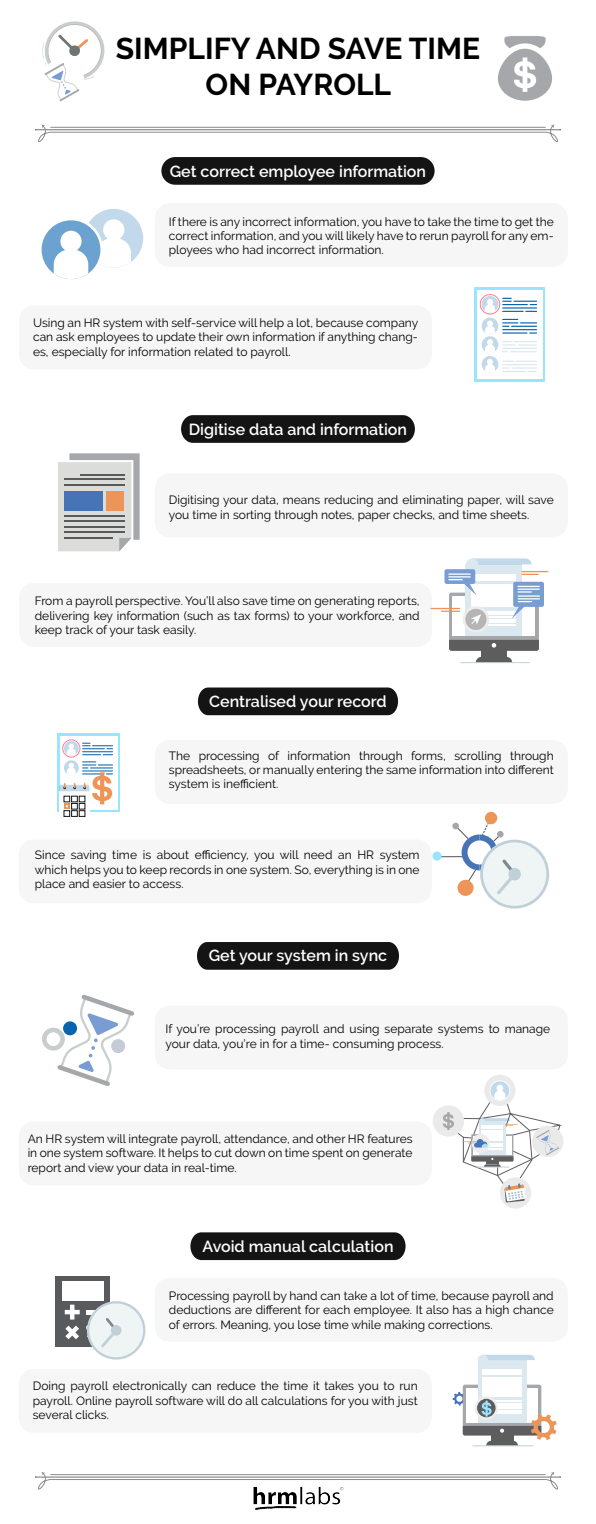
<style>
.page{position:relative;width:596px;height:1524px;background:#fff}
.page>*{position:absolute;margin:0;border:0;box-sizing:border-box;transform-origin:0 0}
.t1{font:700 30px/36px "Raleway";color:#000;text-align:center}
.t2{font:600 16px "Raleway";color:#fff}
.t3{font:12px/14.4px "Raleway";color:#000;text-align:justify}
</style>
<div class="page">
<div style="left:190px;top:1232px;width:215px;height:28px;background:#141414"></div>
<div style="left:19px;top:1121px;width:412px;height:64px;background:#f6f6f6;border-radius:15px"></div>
<div style="left:155px;top:1005px;width:412px;height:64px;background:#f6f6f6;border-radius:15px"></div>
<div style="left:197px;top:942px;width:202px;height:27px;background:#141414"></div>
<div style="left:19px;top:839px;width:412px;height:64px;background:#f6f6f6;border-radius:15px"></div>
<div style="left:155px;top:740px;width:412px;height:64px;background:#f6f6f6;border-radius:15px"></div>
<div style="left:155px;top:473px;width:412px;height:64px;background:#f6f6f6;border-radius:15px"></div>
<div style="left:198px;top:687px;width:200px;height:28px;background:#141414"></div>
<div style="left:19px;top:583px;width:413px;height:64px;background:#f6f6f6;border-radius:15px"></div>
<svg style="left:181px;top:415px;width:233px;height:28px;background:#1a1a1a"></svg>
<div style="left:161px;top:157px;width:273px;height:28px;background:#141414;border-radius:14px"></div>
<svg style="left:497px;top:36px;width:55px;height:65px"></svg>
<svg style="left:42px;top:21px;width:63px;height:80px"></svg>
<div style="left:84px;top:209px;width:59px;height:59px;background:#c2d8eb;border-radius:50%"></div>
<svg style="left:100px;top:219px;width:31px;height:49px"></svg>
<svg style="left:474px;top:288px;width:70px;height:94px"></svg>
<div style="left:476px;top:290px;width:66px;height:89px;background:#fff"></div>
<svg style="left:481px;top:296px;width:17px;height:17px"></svg>
<div style="left:479px;top:294px;width:20px;height:20px;border:1px solid #fe7d90;border-radius:50%"></div>
<svg style="left:484px;top:299px;width:10px;height:14px"></svg>
<hr style="left:502px;top:307px;width:34px;height:1px;background:#0964af">
<svg style="left:502px;top:311px;width:34px;height:1px"></svg>
<svg style="left:481px;top:317px;width:17px;height:17px"></svg>
<svg style="left:481px;top:336px;width:17px;height:17px"></svg>
<svg style="left:484px;top:320px;width:10px;height:33px"></svg>
<hr style="left:502px;top:348px;width:34px;height:1px;background:#0964af">
<svg style="left:502px;top:351px;width:34px;height:1px"></svg>
<svg style="left:502px;top:341px;width:34px;height:4px"></svg>
<svg style="left:481px;top:356px;width:17px;height:17px"></svg>
<svg style="left:484px;top:359px;width:10px;height:14px"></svg>
<svg style="left:502px;top:361px;width:34px;height:11px"></svg>
<svg style="left:502px;top:298px;width:34px;height:7px"></svg>
<svg style="left:502px;top:319px;width:34px;height:15px"></svg>
<div style="left:449px;top:592px;width:89px;height:59px;background:linear-gradient(to right,#a6a7aa,#a6a7aa);border-radius:2px"></div>
<div style="left:452px;top:596px;width:82px;height:40px;background:#fff"></div>
<div style="left:481px;top:651px;width:25px;height:6px;background:#5d5d5d"></div>
<svg style="left:475px;top:657px;width:37px;height:5px"></svg>
<svg style="left:449px;top:640px;width:89px;height:11px"></svg>
<div style="left:465px;top:564px;width:56px;height:72px;background:#dce8ef"></div>
<hr style="left:471px;top:624px;width:45px;height:2px;background:#fff">
<div style="left:462px;top:606px;width:27px;height:26px;background:#ededed;border-radius:50%"></div>
<hr style="left:430px;top:608px;width:30px;height:1px;background:#ed9558">
<hr style="left:440px;top:610px;width:20px;height:2px;background:#ed9558">
<div style="left:465px;top:609px;width:21px;height:21px;background:#b5b5b5;border-radius:50%"></div>
<svg style="left:444px;top:558px;width:104px;height:66px"></svg>
<div style="left:155px;top:203px;width:412px;height:64px;background:#f6f6f6;border-radius:15px"></div>
<div style="left:19px;top:305px;width:413px;height:64px;background:#f6f6f6;border-radius:15px"></div>
<svg style="left:39px;top:217px;width:64px;height:64px"></svg>
<div style="left:42px;top:220px;width:58px;height:59px;background:#6ba2cf;border-radius:50%"></div>
<svg style="left:54px;top:231px;width:34px;height:48px"></svg>
<svg style="left:58px;top:453px;width:81px;height:98px;background:#ccc"></svg>
<hr style="left:80px;top:474px;width:45px;height:1px;background:#595a5c">
<hr style="left:64px;top:479px;width:61px;height:1px;background:#595a5c">
<hr style="left:64px;top:484px;width:61px;height:1px;background:#595a5c">
<hr style="left:64px;top:515px;width:61px;height:1px;background:#595a5c">
<hr style="left:64px;top:520px;width:61px;height:1px;background:#595a5c">
<hr style="left:64px;top:526px;width:61px;height:1px;background:#595a5c">
<hr style="left:64px;top:531px;width:61px;height:1px;background:#595a5c">
<hr style="left:64px;top:537px;width:49px;height:1px;background:#595a5c">
<div style="left:64px;top:491px;width:38px;height:19px;background:#4674b7"></div>
<div style="left:106px;top:491px;width:17px;height:19px;background:#ed9558"></div>
<svg style="left:57px;top:734px;width:63px;height:78px"></svg>
<div style="left:60px;top:736px;width:57px;height:74px;background:#fff"></div>
<div style="left:62px;top:739px;width:18px;height:18px;border:1px solid #fe7d90;border-radius:50%"></div>
<div style="left:59px;top:791px;width:30px;height:30px;background:linear-gradient(to right,#fff,#fff)"></div>
<svg style="left:59px;top:742px;width:53px;height:74px"></svg>
<div style="left:484px;top:812px;width:13px;height:12px;background:#ed9558;border-radius:50%"></div>
<div style="left:432px;top:851px;width:9px;height:9px;background:#99e5ff;border-radius:50%"></div>
<svg style="left:440px;top:822px;width:106px;height:84px"></svg>
<div style="left:432px;top:1105px;width:32px;height:31px;background:#eaeaea;border-radius:50%"></div>
<div style="left:531px;top:1125px;width:32px;height:32px;background:#eaeaea;border-radius:50%"></div>
<div style="left:484px;top:1074px;width:31px;height:32px;background:#eaeaea;border-radius:50%"></div>
<div style="left:489px;top:1080px;width:20px;height:20px;background:#f2f2f2;border-radius:50%"></div>
<svg style="left:490px;top:1081px;width:19px;height:19px"></svg>
<div style="left:499px;top:1177px;width:32px;height:31px;background:#eaeaea;border-radius:50%"></div>
<svg style="left:436px;top:1084px;width:126px;height:118px"></svg>
<svg style="left:42px;top:994px;width:92px;height:92px"></svg>
<div style="left:111px;top:1039px;width:14px;height:14px;background:#c4cbd6;border-radius:50%"></div>
<div style="left:56px;top:1276px;width:54px;height:70px;background:#595a5c"></div>
<div style="left:62px;top:1281px;width:41px;height:19px;background:#fff"></div>
<svg style="left:65px;top:1304px;width:15px;height:15px"></svg>
<svg style="left:65px;top:1325px;width:14px;height:14px"></svg>
<div style="left:155px;top:1278px;width:412px;height:63px;background:#f6f6f6;border-radius:15px"></div>
<div style="left:19px;top:1369px;width:412px;height:63px;background:#f6f6f6;border-radius:15px"></div>
<div style="left:462px;top:1384px;width:79px;height:51px;background:#a6a7aa;border-radius:2px"></div>
<div style="left:466px;top:1387px;width:71px;height:35px;background:#fff"></div>
<div style="left:477px;top:1360px;width:49px;height:62px;background:#dce8ef"></div>
<svg style="left:485px;top:1354px;width:49px;height:6px"></svg>
<div style="left:477px;top:1354px;width:11px;height:11px;background:#dce8ef;border-radius:50%"></div>
<div style="left:482px;top:1368px;width:39px;height:6px;background:#fff"></div>
<div style="left:482px;top:1376px;width:39px;height:20px;background:#fff"></div>
<svg style="left:452px;top:1392px;width:104px;height:53px"></svg>
<svg style="left:35px;top:1472px;width:525px;height:18px"></svg>
<svg style="left:35px;top:124px;width:525px;height:18px"></svg>
<div style="left:87px;top:1301px;width:58px;height:58px;background:#c0d0d8;border-radius:50%"></div>
<svg style="left:86px;top:1303px;width:57px;height:54px"></svg>
<div style="left:63px;top:1021px;width:14px;height:14px;background:#0964af;border-radius:50%"></div>
<img style="left:253px;top:1486px;width:90px;height:24px">
<h1 class="t1" style="left:116px;top:31px;width:365px">SIMPLIFY AND SAVE TIME<br>ON PAYROLL</h1>
<h2 class="t2" style="left:170px;top:162px;width:258px">Get correct employee information</h2>
<p class="t3" style="left:169px;top:214px;width:386px">If there is any incorrect information, you have to take the time to get the correct information, and you will likely have to rerun payroll for any em&shy;ployees who had incorrect information.</p>
<p class="t3" style="left:33px;top:315px;width:386px">Using an HR system with self-service will help a lot, because company can ask employees to update their own information if anything chang&shy;es, especially for information related to payroll.</p>
<h2 class="t2" style="left:189px;top:420px;width:220px">Digitise data and information</h2>
<p class="t3" style="left:169px;top:493px;width:386px">Digitising your data, means reducing and eliminating paper, will save you time in sorting through notes, paper checks, and time sheets.</p>
<p class="t3" style="left:35px;top:594px;width:386px">From a payroll perspective. You’ll also save time on generating reports, delivering key information (such as tax forms) to your workforce, and keep track of your task easily.</p>
<h2 class="t2" style="left:209px;top:692px;width:179px">Centralised your record</h2>
<p class="t3" style="left:169px;top:748px;width:386px">The processing of information through forms, scrolling through spreadsheets, or manually entering the same information into different system is inefficient.</p>
<p class="t3" style="left:35px;top:848px;width:386px">Since saving time is about efficiency, you will need an HR system which helps you to keep records in one system. So, everything is in one place and easier to access.</p>
<h2 class="t2" style="left:208px;top:946px;width:180px">Get your system in sync</h2>
<p class="t3" style="left:165px;top:1021px;width:386px">If you’re processing payroll and using separate systems to manage your data, you’re in for a time- consuming process.</p>
<p class="t3" style="left:28px;top:1131px;width:386px">An HR system will integrate payroll, attendance, and other HR features in one system software. It helps to cut down on time spent on generate report and view your data in real-time.</p>
<h2 class="t2" style="left:202px;top:1237px;width:192px">Avoid manual calculation</h2>
<p class="t3" style="left:169px;top:1288px;width:386px">Processing payroll by hand can take a lot of time, because payroll and deductions are different for each employee. It also has a high chance of errors. Meaning, you lose time while making corrections.</p>
<p class="t3" style="left:33px;top:1379px;width:386px">Doing payroll electronically can reduce the time it takes you to run payroll. Online payroll software will do all calculations for you with just several clicks.</p>
</div>
